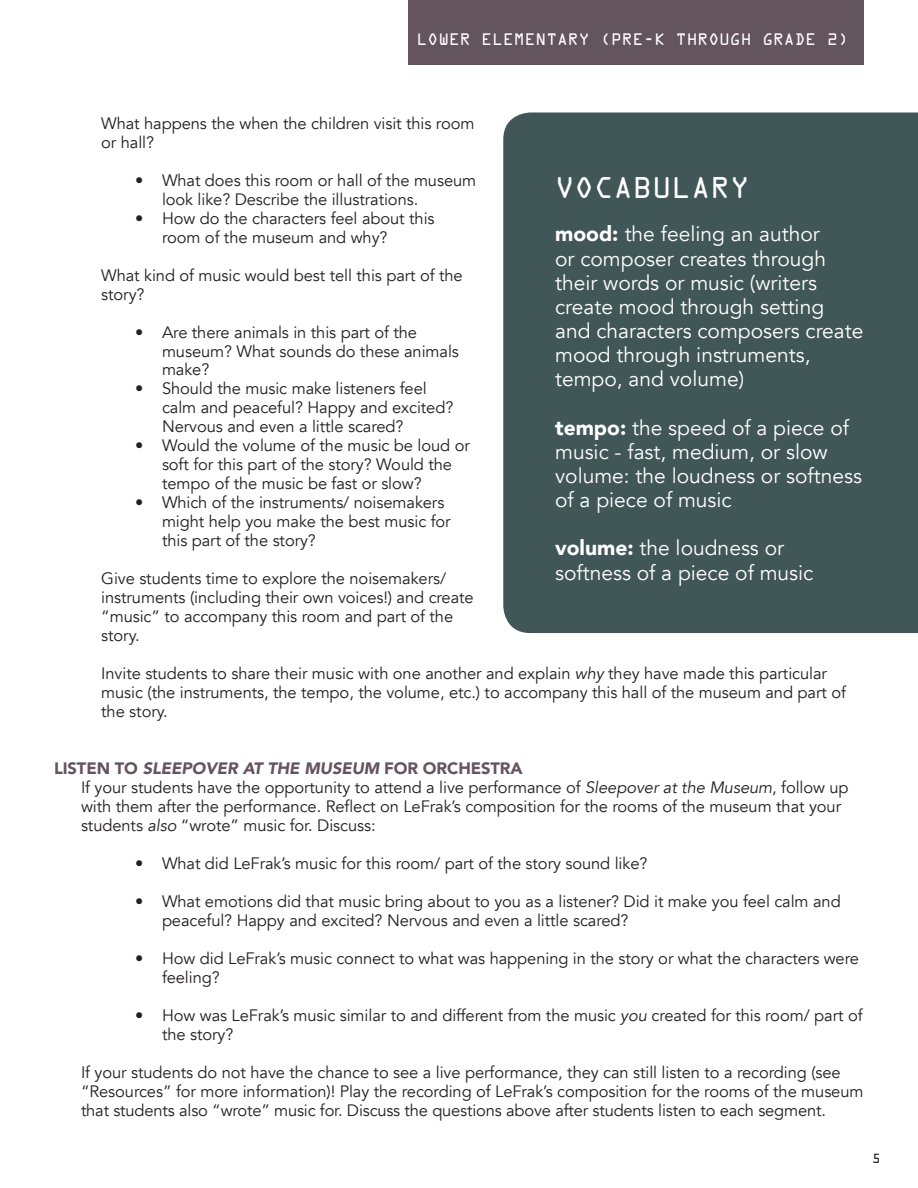
<style>
.page{position:relative;width:918px;height:1188px;background:#fff}
.page>*{position:absolute;margin:0;border:0;box-sizing:border-box;transform-origin:0 0}
.t1{font:27px "OCRA Std";color:#fff}
.t2{font:21px/24.2px "Avenir";color:#fff}
.t3{font:16.5px/18.9px "Avenir";letter-spacing:-.005em;color:#231f20}
.t4{font:900 16.5px "Avenir";letter-spacing:-.005em;color:#64545e}
.t5{font:15px "OCRA Std";color:#fff}
.t6{font:12px "OCRA Std";color:#231f20}
.s1{font-style:italic}
.s2{font-weight:900}
</style>
<div class="page">
<div style="left:503px;top:112px;width:415px;height:521px;background:#415657"></div>
<div style="left:408px;top:0;width:456px;height:65px;background:#64545e"></div>
<p class="t5" style="left:417px;top:33px;width:433px">LOWER ELEMENTARY (PRE-K THROUGH GRADE 2)</p>
<p class="t3" style="left:101px;top:114px;width:375px">What happens the when the children visit this room or hall?</p>
<p class="t3" style="left:162px;top:171px;width:316px;text-indent:-27px">• What does this room or hall of the museum look like? Describe the illustrations.</p>
<p class="t3" style="left:162px;top:209px;width:274px;text-indent:-27px">• How do the characters feel about this room of the museum and why?</p>
<p class="t3" style="left:101px;top:266px;width:363px">What kind of music would best tell this part of the story?</p>
<p class="t3" style="left:162px;top:323px;width:298px;text-indent:-27px">• Are there animals in this part of the museum? What sounds do these animals make?</p>
<p class="t3" style="left:162px;top:380px;width:293px;text-indent:-27px">• Should the music make listeners feel calm and peaceful? Happy and excited?<br>Nervous and even a little scared?</p>
<p class="t3" style="left:162px;top:436px;width:309px;text-indent:-27px">• Would the volume of the music be loud or soft for this part of the story? Would the tempo of the music be fast or slow?</p>
<p class="t3" style="left:162px;top:493px;width:290px;text-indent:-27px">• Which of the instruments/ noisemakers might help you make the best music for this part of the story?</p>
<p class="t3" style="left:101px;top:569px;width:374px">Give students time to explore the noisemakers/ instruments (including their own voices!) and create “music” to accompany this room and part of the story.</p>
<p class="t3" style="left:101px;top:664px;width:746px">Invite students to share their music with one another and explain <span class="s1">why</span> they have made this particular music (the instruments, the tempo, the volume, etc.) to accompany this hall of the museum and part of the story.</p>
<p class="t1" style="left:555px;top:176px;width:196px">VOCABULARY</p>
<p class="t2" style="left:555px;top:223px;width:310px"><span class="s2">mood:</span> the feeling an author<br>or composer creates through their words or music (writers create mood through setting and characters composers create mood through instruments, tempo, and volume)</p>
<p class="t2" style="left:555px;top:416px;width:296px"><span class="s2">tempo:</span> the speed of a piece of music - fast, medium, or slow</p>
<p class="t2" style="left:555px;top:464px;width:308px">volume: the loudness or softness of a piece of music</p>
<p class="t2" style="left:555px;top:536px;width:260px"><span class="s2">volume:</span> the loudness or softness of a piece of music</p>
<p class="t4" style="left:54px;top:754px;width:470px">LISTEN TO <span class="s1">SLEEPOVER AT THE MUSEUM</span> FOR ORCHESTRA</p>
<p class="t3" style="left:81px;top:778px;width:769px">If your students have the opportunity to attend a live performance of <span class="s1">Sleepover at the Museum</span>, follow up with them after the performance. Reflect on LeFrak’s composition for the rooms of the museum that your students <span class="s1">also</span> “wrote” music for. Discuss:</p>
<p class="t3" style="left:135px;top:854px;width:514px">• What did LeFrak’s music for this room/ part of the story sound like?</p>
<p class="t3" style="left:162px;top:892px;width:680px;text-indent:-27px">• What emotions did that music bring about to you as a listener? Did it make you feel calm and peaceful? Happy and excited? Nervous and even a little scared?</p>
<p class="t3" style="left:162px;top:949px;width:699px;text-indent:-27px">• How did LeFrak’s music connect to what was happening in the story or what the characters were feeling?</p>
<p class="t3" style="left:162px;top:1006px;width:702px;text-indent:-27px">• How was LeFrak’s music similar to and different from the music <span class="s1">you</span> created for this room/ part of the story?</p>
<p class="t3" style="left:81px;top:1063px;width:784px">If your students do not have the chance to see a live performance, they can still listen to a recording (see “Resources” for more information)! Play the recording of LeFrak’s composition for the rooms of the museum that students also “wrote” music for. Discuss the questions above after students listen to each segment.</p>
<p class="t6" style="left:872px;top:1153px;width:10px">5</p>
</div>
